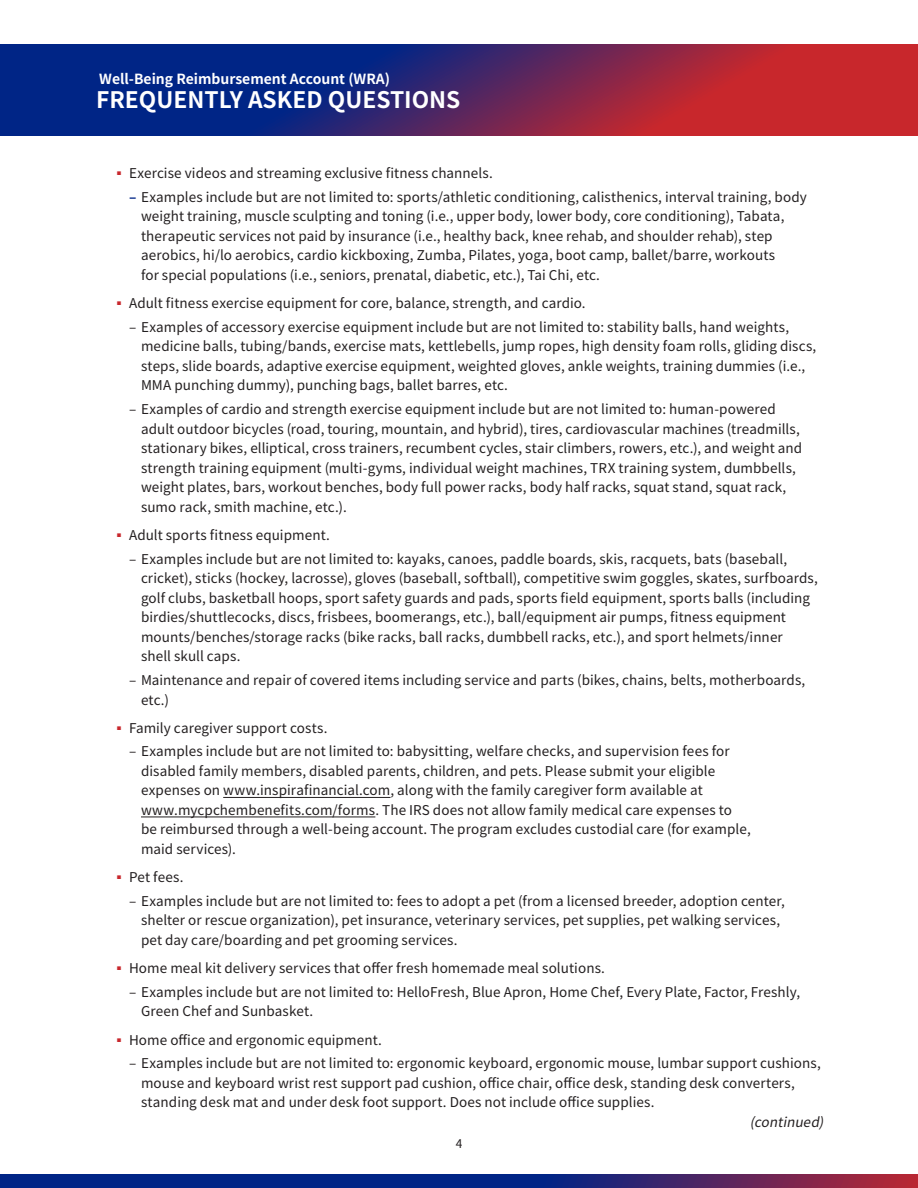
<style>
.page{position:relative;width:918px;height:1188px;background:#fff}
.page>*{position:absolute;margin:0;border:0;box-sizing:border-box;transform-origin:0 0}
.t1{font:700 22.8px "Noto Sans JP";color:#fff}
.t2{font:700 13.95px "Noto Sans JP";color:#fff}
.bullet-sub{font:13.5px/19.5px "Noto Sans JP";letter-spacing:.005em;color:#231f20}
.body{font:italic 13.5px "Noto Sans JP";color:#231f20}
.t3{font:12px "Noto Sans JP";color:#231f20}
.s1{font-weight:700;color:#002586}
</style>
<div class="page">
<svg style="left:0;top:44px;width:918px;height:91px;background:#56255f"></svg>
<hr style="left:223px;top:797px;width:168px;height:1px;background:#231f20">
<hr style="left:141px;top:817px;width:234px;height:1px;background:#231f20">
<svg style="left:0;top:1174px;width:918px;height:14px;background:#252575"></svg>
<p class="t2" style="left:99px;top:71px;width:292px">Well-Being Reimbursement Account (WRA)</p>
<h1 class="t1" style="left:96px;top:87px;width:366px">FREQUENTLY ASKED QUESTIONS</h1>
<p class="bullet-sub" style="left:117px;top:164px;width:378px"><sup>■</sup> Exercise videos and streaming exclusive fitness channels.</p>
<p class="bullet-sub" style="left:141px;top:188px;width:667px;text-indent:-12px"><span class="s1">–</span> Examples include but are not limited to: sports/athletic conditioning, calisthenics, interval training, body weight training, muscle sculpting and toning (i.e., upper body, lower body, core conditioning), Tabata, therapeutic services not paid by insurance (i.e., healthy back, knee rehab, and shoulder rehab), step aerobics, hi/lo aerobics, cardio kickboxing, Zumba, Pilates, yoga, boot camp, ballet/barre, workouts<br>for special populations (i.e., seniors, prenatal, diabetic, etc.), Tai Chi, etc.</p>
<p class="bullet-sub" style="left:117px;top:294px;width:470px"><sup>■</sup> Adult fitness exercise equipment for core, balance, strength, and cardio.</p>
<p class="bullet-sub" style="left:141px;top:318px;width:677px;text-indent:-12px">– Examples of accessory exercise equipment include but are not limited to: stability balls, hand weights, medicine balls, tubing/bands, exercise mats, kettlebells, jump ropes, high density foam rolls, gliding discs, steps, slide boards, adaptive exercise equipment, weighted gloves, ankle weights, training dummies (i.e., MMA punching dummy), punching bags, ballet barres, etc.</p>
<p class="bullet-sub" style="left:141px;top:400px;width:663px;text-indent:-12px">– Examples of cardio and strength exercise equipment include but are not limited to: human-powered adult outdoor bicycles (road, touring, mountain, and hybrid), tires, cardiovascular machines (treadmills, stationary bikes, elliptical, cross trainers, recumbent cycles, stair climbers, rowers, etc.), and weight and strength training equipment (multi-gyms, individual weight machines, TRX training system, dumbbells, weight plates, bars, workout benches, body full power racks, body half racks, squat stand, squat rack, sumo rack, smith machine, etc.).</p>
<p class="bullet-sub" style="left:117px;top:525px;width:214px"><sup>■</sup> Adult sports fitness equipment.</p>
<p class="bullet-sub" style="left:141px;top:549px;width:678px;text-indent:-12px">– Examples include but are not limited to: kayaks, canoes, paddle boards, skis, racquets, bats (baseball, cricket), sticks (hockey, lacrosse), gloves (baseball, softball), competitive swim goggles, skates, surfboards, golf clubs, basketball hoops, sport safety guards and pads, sports field equipment, sports balls (including birdies/shuttlecocks, discs, frisbees, boomerangs, etc.), ball/equipment air pumps, fitness equipment mounts/benches/storage racks (bike racks, ball racks, dumbbell racks, etc.), and sport helmets/inner<br>shell skull caps.</p>
<p class="bullet-sub" style="left:141px;top:671px;width:666px;text-indent:-12px">– Maintenance and repair of covered items including service and parts (bikes, chains, belts, motherboards, etc.)</p>
<p class="bullet-sub" style="left:117px;top:718px;width:212px"><sup>■</sup> Family caregiver support costs.</p>
<p class="bullet-sub" style="left:141px;top:742px;width:611px;text-indent:-12px">– Examples include but are not limited to: babysitting, welfare checks, and supervision fees for disabled family members, disabled parents, children, and pets. Please submit your eligible expenses on www.inspirafinancial.com, along with the family caregiver form available at www.mycpchembenefits.com/forms. The IRS does not allow family medical care expenses to be reimbursed through a well-being account. The program excludes custodial care (for example, maid services).</p>
<p class="bullet-sub" style="left:117px;top:868px;width:68px"><sup>■</sup> Pet fees.</p>
<p class="bullet-sub" style="left:141px;top:892px;width:645px;text-indent:-12px">– Examples include but are not limited to: fees to adopt a pet (from a licensed breeder, adoption center, shelter or rescue organization), pet insurance, veterinary services, pet supplies, pet walking services, pet day care/boarding and pet grooming services.</p>
<p class="bullet-sub" style="left:117px;top:959px;width:490px"><sup>■</sup> Home meal kit delivery services that offer fresh homemade meal solutions.</p>
<p class="bullet-sub" style="left:141px;top:982px;width:661px;text-indent:-12px">– Examples include but are not limited to: HelloFresh, Blue Apron, Home Chef, Every Plate, Factor, Freshly,<br>Green Chef and Sunbasket.</p>
<p class="bullet-sub" style="left:117px;top:1030px;width:266px"><sup>■</sup> Home office and ergonomic equipment.</p>
<p class="bullet-sub" style="left:141px;top:1054px;width:681px;text-indent:-12px">– Examples include but are not limited to: ergonomic keyboard, ergonomic mouse, lumbar support cushions, mouse and keyboard wrist rest support pad cushion, office chair, office desk, standing desk converters, standing desk mat and under desk foot support. Does not include office supplies.</p>
<p class="body" style="left:750px;top:1114px;width:82px">(continued)</p>
<p class="t3" style="left:456px;top:1137px;width:8px">4</p>
</div>
